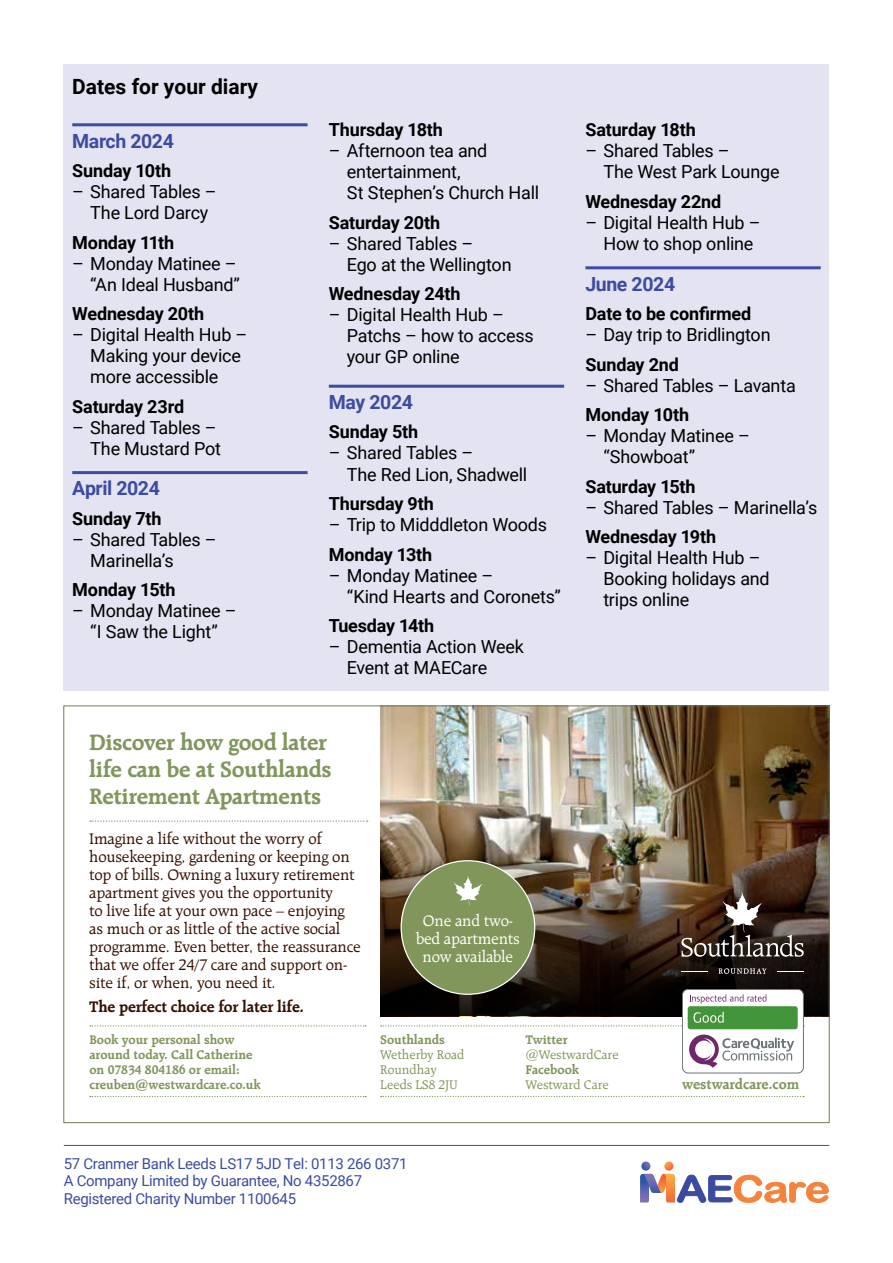
<style>
.page{position:relative;width:893px;height:1263px;background:#fff}
.page>*{position:absolute;margin:0;border:0;box-sizing:border-box;transform-origin:0 0}
.t1{font:700 24px/27px "Raleigh BT";letter-spacing:-.02em;color:#80965b}
.t2{font:700 21px "Roboto";color:#000}
.t3{font:700 19.5px "Roboto";letter-spacing:-.02em;color:#3c4ca0}
.t4{font:18px/21px "Roboto";letter-spacing:-.01em;color:#000}
.t5{font:700 18px "Roboto";letter-spacing:-.01em;color:#000}
.t6{font:16.5px/18px "Raleigh BT";letter-spacing:-.015em;color:#371000}
.t7{font:16.5px/18px "Raleigh BT";letter-spacing:-.015em;color:#fff;text-align:center}
.t8{font:700 16.5px "Raleigh BT";letter-spacing:-.015em;color:#371000}
.t9{font:15px/17.2px "Roboto";letter-spacing:-.02em;color:#3c4ca0}
.t10{font:700 15px "Raleigh BT";letter-spacing:-.005em;color:#80965b}
.t11{font:700 13.5px/15px "Raleigh BT";letter-spacing:-.005em;color:#80965b}
.t12{font:13.5px/15px "Raleigh BT";letter-spacing:-.005em;color:#80965b}
</style>
<div class="page">
<hr style="left:64px;top:1145px;width:765px;height:1px;background:#3c4ca0">
<img style="left:380px;top:707px;width:448px;height:131px">
<img style="left:380px;top:838px;width:448px;height:178px">
<div style="left:401px;top:861px;width:134px;height:133px;background:#80965b;border-radius:50%"></div>
<svg style="left:454px;top:876px;width:28px;height:29px"></svg>
<svg style="left:381px;top:1096px;width:423px;height:1px"></svg>
<svg style="left:90px;top:1096px;width:276px;height:1px"></svg>
<svg style="left:90px;top:1025px;width:276px;height:1px"></svg>
<div style="left:682px;top:989px;width:121px;height:84px;background:#fff;border-radius:6px"></div>
<div style="left:682px;top:989px;width:122px;height:84px;border:1px solid #6a747b;border-radius:6px"></div>
<svg style="left:690px;top:994px;width:76px;height:9px"></svg>
<div style="left:688px;top:1006px;width:110px;height:23px;background:#439539;border-radius:3px"></div>
<svg style="left:381px;top:1012px;width:423px;height:14px"></svg>
<svg style="left:689px;top:1034px;width:105px;height:34px"></svg>
<svg style="left:90px;top:820px;width:278px;height:2px"></svg>
<svg style="left:681px;top:892px;width:123px;height:65px;background:#56453a"></svg>
<svg style="left:681px;top:971px;width:27px;height:1px"></svg>
<svg style="left:777px;top:971px;width:27px;height:1px"></svg>
<svg style="left:718px;top:968px;width:49px;height:6px"></svg>
<div style="left:64px;top:64px;width:765px;height:626px;background:#e3e3f2"></div>
<hr style="left:72px;top:123px;width:236px;height:3px;background:#3c4ca0">
<hr style="left:72px;top:471px;width:236px;height:3px;background:#3c4ca0">
<hr style="left:329px;top:385px;width:235px;height:3px;background:#3c4ca0">
<hr style="left:585px;top:266px;width:236px;height:3px;background:#3c4ca0">
<svg style="left:640px;top:1161px;width:189px;height:42px"></svg>
<p class="t2" style="left:72px;top:72px;width:187px">Dates for your diary</p>
<p class="t3" style="left:72px;top:127px;width:103px">March 2024</p>
<p class="t5" style="left:72px;top:158px;width:100px">Sunday 10th</p>
<p class="t4" style="left:72px;top:180px;width:146px;text-align:center">– Shared Tables –<br>The Lord Darcy</p>
<p class="t5" style="left:72px;top:230px;width:103px">Monday 11th</p>
<p class="t4" style="left:72px;top:252px;width:169px;text-align:right">– Monday Matinee – “An Ideal Husband”</p>
<p class="t5" style="left:72px;top:301px;width:134px">Wednesday 20th</p>
<p class="t4" style="left:90px;top:324px;width:159px;text-indent:-18px">– Digital Health Hub –<br>Making your device more accessible</p>
<p class="t5" style="left:72px;top:394px;width:113px">Saturday 23rd</p>
<p class="t4" style="left:72px;top:416px;width:150px;text-align:right">– Shared Tables –<br>The Mustard Pot</p>
<p class="t3" style="left:72px;top:475px;width:89px">April 2024</p>
<p class="t5" style="left:72px;top:506px;width:91px">Sunday 7th</p>
<p class="t4" style="left:90px;top:528px;width:128px;text-indent:-18px">– Shared Tables –<br>Marinella’s</p>
<p class="t5" style="left:72px;top:577px;width:105px">Monday 15th</p>
<p class="t4" style="left:72px;top:600px;width:166px;text-align:center">– Monday Matinee – “I Saw the Light”</p>
<p class="t5" style="left:329px;top:117px;width:116px">Thursday 18th</p>
<p class="t4" style="left:347px;top:140px;width:194px;text-indent:-18px">– Afternoon tea and entertainment,<br>St Stephen’s Church Hall</p>
<p class="t5" style="left:329px;top:210px;width:113px">Saturday 20th</p>
<p class="t4" style="left:347px;top:232px;width:166px;text-indent:-18px">– Shared Tables –<br>Ego at the Wellington</p>
<p class="t5" style="left:329px;top:281px;width:133px">Wednesday 24th</p>
<p class="t4" style="left:347px;top:304px;width:188px;text-indent:-18px">– Digital Health Hub –<br>Patchs – how to access your GP online</p>
<p class="t3" style="left:329px;top:388px;width:86px">May 2024</p>
<p class="t5" style="left:329px;top:419px;width:91px">Sunday 5th</p>
<p class="t4" style="left:347px;top:442px;width:182px;text-indent:-18px">– Shared Tables –<br>The Red Lion, Shadwell</p>
<p class="t5" style="left:329px;top:491px;width:107px">Thursday 9th</p>
<p class="t4" style="left:329px;top:513px;width:220px">– Trip to Midddleton Woods</p>
<p class="t5" style="left:329px;top:541px;width:105px">Monday 13th</p>
<p class="t4" style="left:347px;top:564px;width:216px;text-indent:-18px">– Monday Matinee –<br>“Kind Hearts and Coronets”</p>
<p class="t5" style="left:329px;top:613px;width:107px">Tuesday 14th</p>
<p class="t4" style="left:347px;top:635px;width:179px;text-indent:-18px">– Dementia Action Week<br>Event at MAECare</p>
<h1 class="t1" style="left:89px;top:728px;width:244px">Discover how good later life can be at Southlands<br>Retirement Apartments</h1>
<p class="t6" style="left:89px;top:830px;width:273px">Imagine a life without the worry of housekeeping, gardening or keeping on top of bills. Owning a luxury retirement apartment gives you the opportunity<br>to live life at your own pace – enjoying as much or as little of the active social programme. Even better, the reassurance that we offer 24/7 care and support on&shy;site if, or when, you need it.</p>
<p class="t8" style="left:89px;top:996px;width:216px">The perfect choice for later life.</p>
<p class="t7" style="left:416px;top:911px;width:105px">One and two&shy;bed apartments now available</p>
<p class="t5" style="left:585px;top:117px;width:112px">Saturday 18th</p>
<p class="t4" style="left:603px;top:140px;width:178px;text-indent:-18px">– Shared Tables –<br>The West Park Lounge</p>
<p class="t5" style="left:585px;top:189px;width:137px">Wednesday 22nd</p>
<p class="t4" style="left:603px;top:211px;width:159px;text-indent:-18px">– Digital Health Hub –<br>How to shop online</p>
<p class="t3" style="left:585px;top:270px;width:91px">June 2024</p>
<p class="t5" style="left:585px;top:301px;width:168px">Date to be confirmed</p>
<p class="t4" style="left:585px;top:323px;width:187px">– Day trip to Bridlington</p>
<p class="t5" style="left:585px;top:352px;width:95px">Sunday 2nd</p>
<p class="t4" style="left:585px;top:374px;width:212px">– Shared Tables – Lavanta</p>
<p class="t5" style="left:585px;top:402px;width:105px">Monday 10th</p>
<p class="t4" style="left:603px;top:425px;width:148px;text-indent:-18px">– Monday Matinee – “Showboat”</p>
<p class="t5" style="left:585px;top:474px;width:112px">Saturday 15th</p>
<p class="t4" style="left:585px;top:496px;width:234px">– Shared Tables – Marinella’s</p>
<p class="t5" style="left:585px;top:524px;width:132px">Wednesday 19th</p>
<p class="t4" style="left:603px;top:547px;width:168px;text-indent:-18px">– Digital Health Hub –<br>Booking holidays and trips online</p>
<p class="t11" style="left:89px;top:1031px;width:173px">Book your personal show around today. Call Catherine on 07834 804186 or email: creuben@westwardcare.co.uk</p>
<p class="t11" style="left:380px;top:1031px;width:66px">Southlands</p>
<p class="t12" style="left:380px;top:1047px;width:86px">Wetherby Road<br>Roundhay<br>Leeds LS8 2JU</p>
<p class="t9" style="left:64px;top:1155px;width:345px">57 Cranmer Bank Leeds LS17 5JD Tel: 0113 266 0371<br>A Company Limited by Guarantee, No 4352867<br>Registered Charity Number 1100645</p>
<p class="t11" style="left:526px;top:1031px;width:44px">Twitter</p>
<p class="t12" style="left:526px;top:1047px;width:95px">@WestwardCare</p>
<p class="t11" style="left:526px;top:1061px;width:55px">Facebook</p>
<p class="t12" style="left:526px;top:1077px;width:85px">Westward Care</p>
<p class="t10" style="left:682px;top:1074px;width:119px">westwardcare.com</p>
</div>
